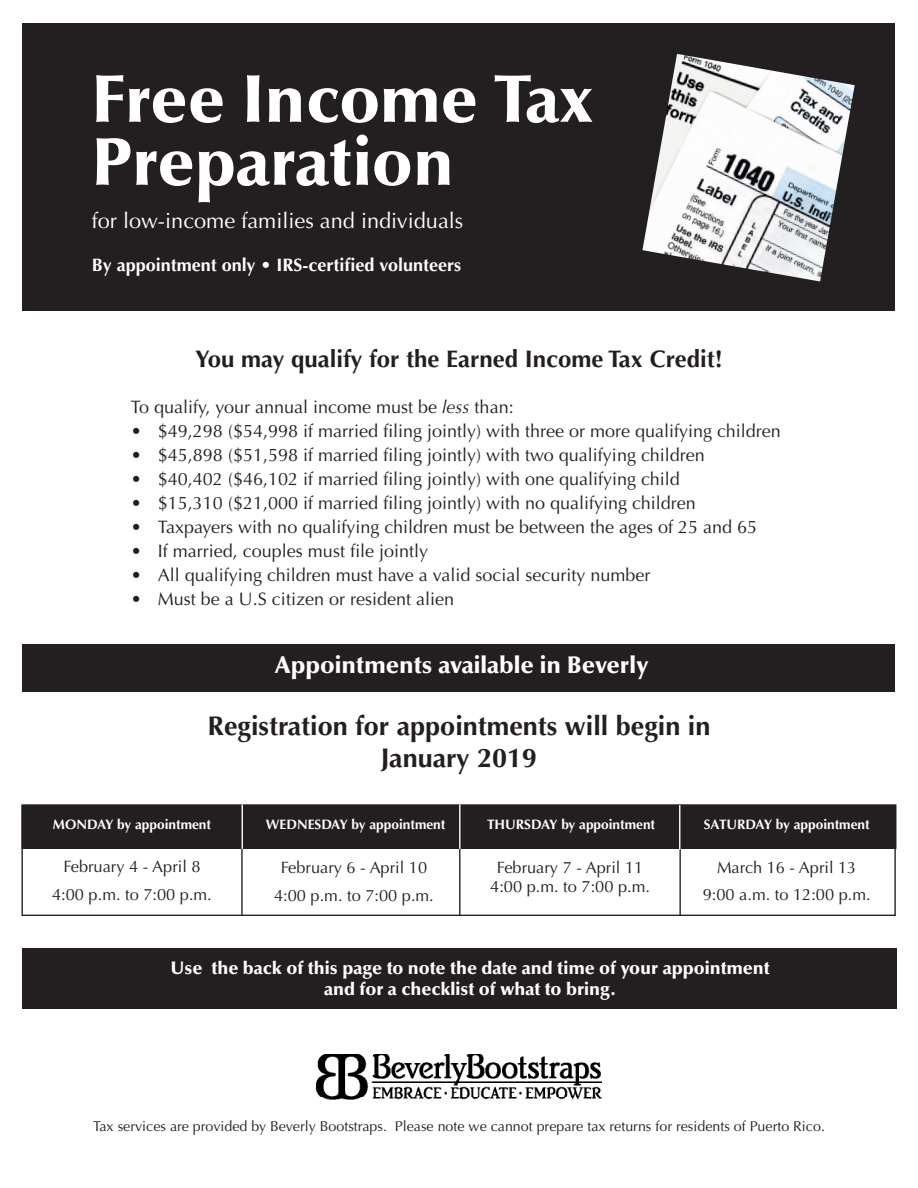
<style>
.page{position:relative;width:918px;height:1188px;background:#fff}
.page>*{position:absolute;margin:0;border:0;box-sizing:border-box;transform-origin:0 0}
.t1{font:900 67.5px "Optima LT Std";color:#fff}
.t2{font:700 27px "Optima LT Std";color:#231f20}
.t3{font:700 24px "Optima LT Std";color:#231f20}
.t4{font:900 24px "Optima LT Std";color:#fff}
.t5{font:21.75px "Optima LT Std";color:#fff}
.t6{font:18px "Optima LT Std";color:#231f20}
.t7{font:900 18px "Optima LT Std";color:#fff}
.t8{font:700 18px "Optima LT Std";color:#fff}
.t9{font:16.35px "Optima LT Std";color:#231f20}
.t10{font:14.25px "Optima LT Std";color:#231f20}
.t11{font:700 13.65px "Optima LT Std";color:#fff}
.s1{font-style:italic}
</style>
<div class="page">
<div style="left:23px;top:24px;width:872px;height:287px;background:#231f20"></div>
<img style="left:642px;top:54px;width:213px;height:227px">
<img style="left:316px;top:1054px;width:286px;height:46px">
<div style="left:23px;top:644px;width:872px;height:48px;background:#231f20"></div>
<div style="left:22px;top:948px;width:874px;height:60px;background:#231f20"></div>
<div style="left:22px;top:805px;width:874px;height:111px;border:1px solid #231f20"></div>
<div style="left:22px;top:805px;width:874px;height:43px;background:#231f20"></div>
<div style="left:22px;top:804px;width:874px;height:45px;border:1px solid #231f20"></div>
<hr style="left:459px;top:805px;width:1px;height:111px;background:#231f20">
<hr style="left:679px;top:804px;width:2px;height:112px;background:#231f20">
<hr style="left:459px;top:804px;width:1px;height:45px;background:#fff">
<hr style="left:679px;top:805px;width:1px;height:45px;background:#fff">
<hr style="left:241px;top:804px;width:2px;height:112px;background:#231f20">
<hr style="left:242px;top:804px;width:1px;height:45px;background:#fff">
<p class="t1" style="left:92px;top:60px;width:503px">Free Income Tax</p>
<p class="t1" style="left:92px;top:123px;width:364px">Preparation</p>
<p class="t5" style="left:92px;top:208px;width:373px">for low-income families and individuals</p>
<p class="t8" style="left:92px;top:254px;width:371px">By appointment only • IRS-certified volunteers</p>
<p class="t3" style="left:195px;top:345px;width:529px">You may qualify for the Earned Income Tax Credit!</p>
<p class="t6" style="left:131px;top:396px;width:384px">To qualify, your annual income must be <span class="s1">less</span> than:</p>
<p class="t6" style="left:131px;top:420px;width:651px">• $49,298 ($54,998 if married filing jointly) with three or more qualifying children</p>
<p class="t6" style="left:131px;top:444px;width:575px">• $45,898 ($51,598 if married filing jointly) with two qualifying children</p>
<p class="t6" style="left:131px;top:468px;width:550px">• $40,402 ($46,102 if married filing jointly) with one qualifying child</p>
<p class="t6" style="left:131px;top:492px;width:566px">• $15,310 ($21,000 if married filing jointly) with no qualifying children</p>
<p class="t6" style="left:131px;top:516px;width:628px">• Taxpayers with no qualifying children must be between the ages of 25 and 65</p>
<p class="t6" style="left:131px;top:540px;width:299px">• If married, couples must file jointly</p>
<p class="t6" style="left:131px;top:564px;width:521px">• All qualifying children must have a valid social security number</p>
<p class="t6" style="left:131px;top:588px;width:325px">• Must be a U.S citizen or resident alien</p>
<p class="t4" style="left:275px;top:651px;width:375px">Appointments available in Beverly</p>
<p class="t2" style="left:208px;top:710px;width:504px">Registration for appointments will begin in</p>
<p class="t2" style="left:381px;top:743px;width:158px">January 2019</p>
<p class="t11" style="left:53px;top:817px;width:160px">MONDAY by appointment</p>
<p class="t9" style="left:63px;top:857px;width:139px">February 4 - April 8</p>
<p class="t9" style="left:52px;top:885px;width:161px">4:00 p.m. to 7:00 p.m.</p>
<p class="t11" style="left:266px;top:817px;width:181px">WEDNESDAY by appointment</p>
<p class="t11" style="left:487px;top:817px;width:170px">THURSDAY by appointment</p>
<p class="t11" style="left:704px;top:817px;width:167px">SATURDAY by appointment</p>
<p class="t9" style="left:281px;top:858px;width:148px">February 6 - April 10</p>
<p class="t9" style="left:274px;top:885px;width:161px">4:00 p.m. to 7:00 p.m.</p>
<p class="t9" style="left:497px;top:858px;width:148px">February 7 - April 11</p>
<p class="t9" style="left:490px;top:877px;width:161px">4:00 p.m. to 7:00 p.m.</p>
<p class="t9" style="left:717px;top:858px;width:141px">March 16 - April 13</p>
<p class="t9" style="left:703px;top:885px;width:169px">9:00 a.m. to 12:00 p.m.</p>
<p class="t7" style="left:170px;top:957px;width:601px">Use the back of this page to note the date and time of your appointment</p>
<p class="t7" style="left:324px;top:979px;width:294px">and for a checklist of what to bring.</p>
<p class="t10" style="left:93px;top:1118px;width:733px">Tax services are provided by Beverly Bootstraps. Please note we cannot prepare tax returns for residents of Puerto Rico.</p>
</div>
